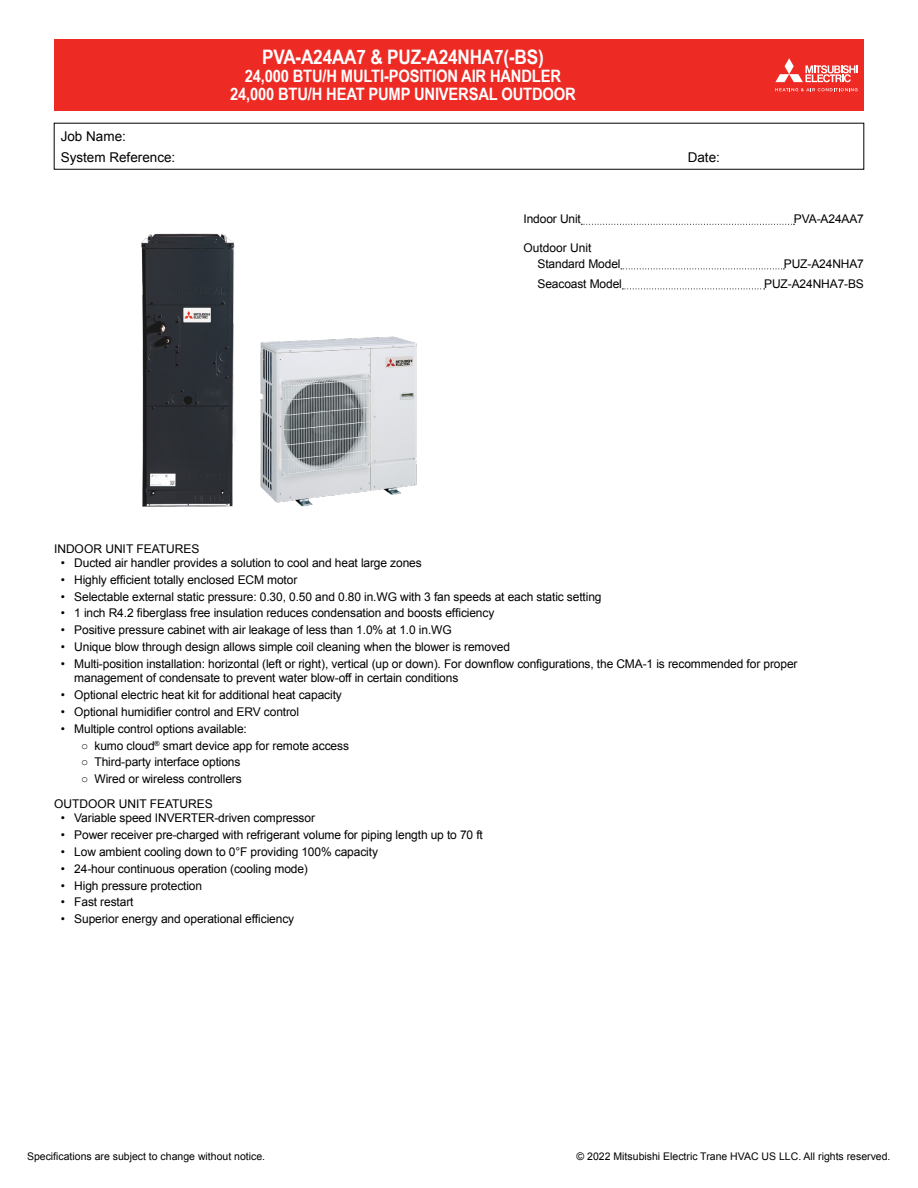
<style>
.page{position:relative;width:918px;height:1188px;background:#fff}
.page>*{position:absolute;margin:0;border:0;box-sizing:border-box;transform-origin:0 0}
.t1{font:700 19.95px "Arial Narrow";letter-spacing:-.01em;color:#fff;scale:1.05 1}
.t2{font:700 17.1px/18px "Arial Narrow";letter-spacing:-.01em;color:#fff;text-align:center;scale:1.05 1}
.t3{font:13.5px/21px "Arial";color:#000}
.t4{font:12px/15.5px "Arial";letter-spacing:-.01em;color:#000}
.t5{font:10.5px "Arial";color:#000}
</style>
<div class="page">
<svg style="left:581px;top:224px;width:213px;height:1px"></svg>
<svg style="left:621px;top:268px;width:163px;height:1px"></svg>
<svg style="left:622px;top:288px;width:143px;height:1px"></svg>
<img style="left:141px;top:233px;width:276px;height:274px">
<div style="left:54px;top:39px;width:810px;height:72px;background:#ee2a24"></div>
<svg style="left:775px;top:58px;width:83px;height:24px"></svg>
<svg style="left:775px;top:88px;width:83px;height:3px"></svg>
<p class="t3" style="left:61px;top:126px;width:116px">Job Name:<br>System Reference:</p>
<h1 class="t1" style="left:262px;top:42px;width:270px">PVA-A24AA7 &amp; PUZ-A24NHA7(-BS)</h1>
<h2 class="t2" style="left:230px;top:67px;width:331px">24,000 BTU/H MULTI-POSITION AIR HANDLER<br>24,000 BTU/H HEAT PUMP UNIVERSAL OUTDOOR</h2>
<p class="t3" style="left:688px;top:147px;width:34px">Date:</p>
<p class="t4" style="left:524px;top:211px;width:59px">Indoor Unit</p>
<p class="t4" style="left:794px;top:211px;width:72px">PVA-A24AA7</p>
<p class="t4" style="left:537px;top:240px;width:85px;text-indent:-14px">Outdoor Unit<br>Standard Model</p>
<p class="t4" style="left:784px;top:256px;width:82px">PUZ-A24NHA7</p>
<p class="t4" style="left:537px;top:276px;width:86px">Seacoast Model</p>
<p class="t4" style="left:764px;top:276px;width:101px">PUZ-A24NHA7-BS</p>
<p class="t4" style="left:54px;top:541px;width:147px">INDOOR UNIT FEATURES</p>
<p class="t4" style="left:61px;top:555px;width:363px">• Ducted air handler provides a solution to cool and heat large zones</p>
<p class="t4" style="left:61px;top:572px;width:238px">• Highly efficient totally enclosed ECM motor</p>
<p class="t4" style="left:61px;top:589px;width:542px">• Selectable external static pressure: 0.30, 0.50 and 0.80 in.WG with 3 fan speeds at each static setting</p>
<p class="t4" style="left:61px;top:606px;width:435px">• 1 inch R4.2 fiberglass free insulation reduces condensation and boosts efficiency</p>
<p class="t4" style="left:61px;top:622px;width:393px">• Positive pressure cabinet with air leakage of less than 1.0% at 1.0 in.WG</p>
<p class="t4" style="left:61px;top:639px;width:451px">• Unique blow through design allows simple coil cleaning when the blower is removed</p>
<p class="t4" style="left:74px;top:657px;width:725px;line-height:14.4px;text-indent:-14px">• Multi-position installation: horizontal (left or right), vertical (up or down). For downflow configurations, the CMA-1 is recommended for proper management of condensate to prevent water blow-off in certain conditions</p>
<p class="t4" style="left:61px;top:687px;width:283px">• Optional electric heat kit for additional heat capacity</p>
<p class="t4" style="left:61px;top:704px;width:240px">• Optional humidifier control and ERV control</p>
<p class="t4" style="left:61px;top:721px;width:188px">• Multiple control options available:</p>
<p class="t4" style="left:81px;top:738px;width:270px">○ kumo cloud<sup>®</sup> smart device app for remote access</p>
<p class="t4" style="left:81px;top:755px;width:161px">○ Third-party interface options</p>
<p class="t4" style="left:54px;top:767px;width:189px;line-height:24.6px;text-indent:27px">○ Wired or wireless controllers<br>OUTDOOR UNIT FEATURES</p>
<p class="t4" style="left:61px;top:811px;width:256px">• Variable speed INVERTER-driven compressor</p>
<p class="t4" style="left:61px;top:827px;width:424px">• Power receiver pre-charged with refrigerant volume for piping length up to 70 ft</p>
<p class="t4" style="left:61px;top:844px;width:319px">• Low ambient cooling down to 0°F providing 100% capacity</p>
<p class="t4" style="left:61px;top:861px;width:249px">• 24-hour continuous operation (cooling mode)</p>
<p class="t4" style="left:61px;top:878px;width:143px">• High pressure protection</p>
<p class="t4" style="left:61px;top:895px;width:74px">• Fast restart</p>
<p class="t4" style="left:61px;top:912px;width:235px">• Superior energy and operational efficiency</p>
<p class="t5" style="left:27px;top:1149px;width:240px">Specifications are subject to change without notice.</p>
<p class="t5" style="left:577px;top:1149px;width:315px">© 2022 Mitsubishi Electric Trane HVAC US LLC. All rights reserved.</p>
</div>
